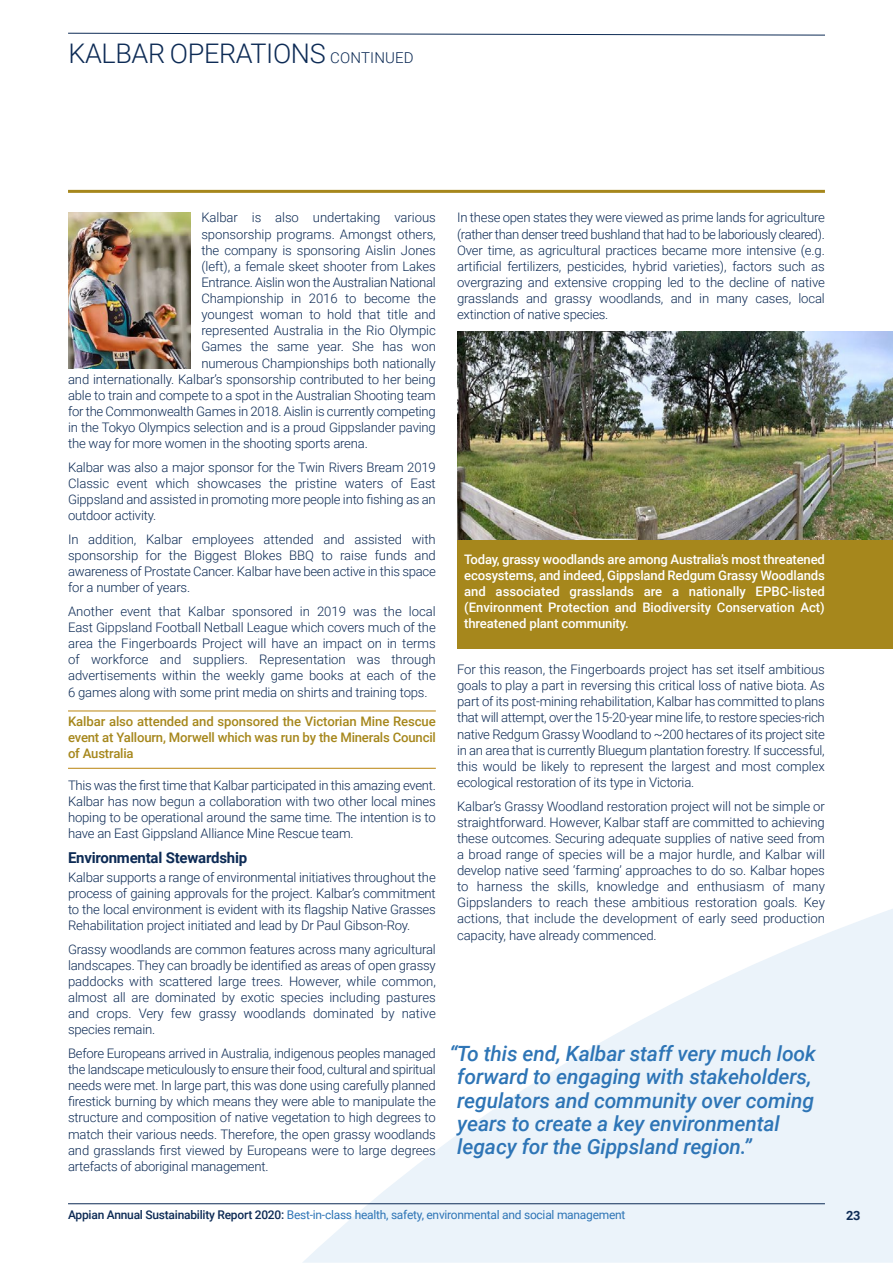
<style>
.page{position:relative;width:893px;height:1263px;background:#fff}
.page>*{position:absolute;margin:0;border:0;box-sizing:border-box;transform-origin:0 0}
.t1{font:300 27px "Roboto";letter-spacing:-.015em;color:#0d2b55}
.t2{font:italic 500 21px/23.2px "Roboto";letter-spacing:-.005em;color:#2e75b6}
.t3{font:700 15px "Roboto";letter-spacing:-.015em;color:#0d2b55}
.t4{font:300 13.2px/16.2px "Roboto";letter-spacing:-.015em;color:#0d2b55;text-align:justify}
.t5{font:500 13.2px/16.2px "Roboto";letter-spacing:-.01em;color:#fff;text-align:justify}
.t6{font:500 13.2px/16.2px "Roboto";letter-spacing:-.015em;color:#a6871c;text-align:justify}
.t7{font:700 12.75px "Roboto";color:#0d2b55}
.t8{font:12px "Roboto";letter-spacing:-.02em;color:#2e75b6}
.s1{font-size:15px}
.s2{font-weight:500;color:#0d2b55}
</style>
<div class="page">
<svg style="left:302px;top:909px;width:591px;height:354px;fill:#ebf3fa"></svg>
<hr style="left:68px;top:711px;width:368px;height:1px;background:#b9840f">
<hr style="left:68px;top:768px;width:368px;height:1px;background:#b9840f">
<svg style="left:68px;top:33px;width:757px;height:3px"></svg>
<hr style="left:68px;top:190px;width:757px;height:3px;background:#a6871c">
<hr style="left:68px;top:1203px;width:757px;height:1px;background:#0d2b55">
<img style="left:68px;top:213px;width:123px;height:155px">
<img style="left:457px;top:331px;width:436px;height:210px">
<div style="left:457px;top:541px;width:436px;height:108px;background:#a6871c"></div>
<p class="t1" style="left:69px;top:38px;width:347px">KALBAR OPERATIONS <span class="s1">CONTINUED</span></p>
<p class="t4" style="left:201px;top:210px;width:236px">Kalbar is also undertaking various</p>
<p class="t4" style="left:201px;top:226px;width:236px">sponsorship programs. Amongst others,</p>
<p class="t4" style="left:201px;top:242px;width:236px">the company is sponsoring Aislin Jones</p>
<p class="t4" style="left:201px;top:258px;width:236px">(left), a female skeet shooter from Lakes</p>
<p class="t4" style="left:201px;top:274px;width:236px">Entrance. Aislin won the Australian National</p>
<p class="t4" style="left:201px;top:290px;width:236px">Championship in 2016 to become the</p>
<p class="t4" style="left:201px;top:307px;width:236px">youngest woman to hold that title and</p>
<p class="t4" style="left:201px;top:323px;width:236px">represented Australia in the Rio Olympic</p>
<p class="t4" style="left:201px;top:339px;width:236px">Games the same year. She has won</p>
<p class="t4" style="left:201px;top:355px;width:236px">numerous Championships both nationally</p>
<p class="t4" style="left:68px;top:371px;width:369px">and internationally. Kalbar’s sponsorship contributed to her being</p>
<p class="t4" style="left:68px;top:387px;width:369px">able to train and compete to a spot in the Australian Shooting team</p>
<p class="t4" style="left:68px;top:403px;width:369px">for the Commonwealth Games in 2018. Aislin is currently competing</p>
<p class="t4" style="left:68px;top:419px;width:369px">in the Tokyo Olympics selection and is a proud Gippslander paving</p>
<p class="t4" style="left:68px;top:436px;width:301px">the way for more women in the shooting sports arena.</p>
<p class="t4" style="left:68px;top:459px;width:369px">Kalbar was also a major sponsor for the Twin Rivers Bream 2019<br>Classic event which showcases the pristine waters of East Gippsland and assisted in promoting more people into fishing as an outdoor activity.</p>
<p class="t4" style="left:68px;top:531px;width:369px">In addition, Kalbar employees attended and assisted with sponsorship for the Biggest Blokes BBQ to raise funds and awareness of Prostate Cancer. Kalbar have been active in this space for a number of years.</p>
<p class="t4" style="left:68px;top:603px;width:369px">Another event that Kalbar sponsored in 2019 was the local East Gippsland Football Netball League which covers much of the area the Fingerboards Project will have an impact on in terms of workforce and suppliers. Representation was through advertisements within the weekly game books at each of the 6 games along with some print media on shirts and training tops.</p>
<p class="t6" style="left:68px;top:713px;width:369px">Kalbar also attended and sponsored the Victorian Mine Rescue event at Yallourn, Morwell which was run by the Minerals Council of Australia</p>
<p class="t4" style="left:68px;top:777px;width:369px">This was the first time that Kalbar participated in this amazing event.<br>Kalbar has now begun a collaboration with two other local mines hoping to be operational around the same time. The intention is to have an East Gippsland Alliance Mine Rescue team.</p>
<p class="t3" style="left:68px;top:849px;width:181px">Environmental Stewardship</p>
<p class="t4" style="left:68px;top:869px;width:369px">Kalbar supports a range of environmental initiatives throughout the process of gaining approvals for the project. Kalbar’s commitment to the local environment is evident with its flagship Native Grasses Rehabilitation project initiated and lead by Dr Paul Gibson-Roy.</p>
<p class="t4" style="left:68px;top:941px;width:369px">Grassy woodlands are common features across many agricultural landscapes. They can broadly be identified as areas of open grassy paddocks with scattered large trees. However, while common, almost all are dominated by exotic species including pastures and crops. Very few grassy woodlands dominated by native species remain.</p>
<p class="t4" style="left:68px;top:1045px;width:369px">Before Europeans arrived in Australia, indigenous peoples managed the landscape meticulously to ensure their food, cultural and spiritual needs were met. In large part, this was done using carefully planned firestick burning by which means they were able to manipulate the structure and composition of native vegetation to high degrees to match their various needs. Therefore, the open grassy woodlands and grasslands first viewed by Europeans were to large degrees artefacts of aboriginal management.</p>
<p class="t4" style="left:457px;top:210px;width:369px">In these open states they were viewed as prime lands for agriculture (rather than denser treed bushland that had to be laboriously cleared).<br>Over time, as agricultural practices became more intensive (e.g. artificial fertilizers, pesticides, hybrid varieties), factors such as overgrazing and extensive cropping led to the decline of native grasslands and grassy woodlands, and in many cases, local extinction of native species.</p>
<p class="t5" style="left:464px;top:551px;width:362px">Today, grassy woodlands are among Australia’s most threatened ecosystems, and indeed, Gippsland Redgum Grassy Woodlands and associated grasslands are a nationally EPBC-listed (Environment Protection and Biodiversity Conservation Act) threatened plant community.</p>
<p class="t4" style="left:457px;top:661px;width:369px">For this reason, the Fingerboards project has set itself ambitious goals to play a part in reversing this critical loss of native biota. As part of its post-mining rehabilitation, Kalbar has committed to plans that will attempt, over the 15-20-year mine life, to restore species-rich native Redgum Grassy Woodland to ~200 hectares of its project site in an area that is currently Bluegum plantation forestry. If successful, this would be likely to represent the largest and most complex ecological restoration of its type in Victoria.</p>
<p class="t4" style="left:457px;top:798px;width:369px">Kalbar’s Grassy Woodland restoration project will not be simple or straightforward. However, Kalbar staff are committed to achieving these outcomes. Securing adequate supplies of native seed from a broad range of species will be a major hurdle, and Kalbar will develop native seed ‘farming’ approaches to do so. Kalbar hopes to harness the skills, knowledge and enthusiasm of many Gippslanders to reach these ambitious restoration goals. Key actions, that include the development of early seed production capacity, have already commenced.</p>
<p class="t2" style="left:457px;top:1042px;width:360px;text-indent:-8px">“To this end, Kalbar staff very much look forward to engaging with stakeholders, regulators and community over coming years to create a key environmental legacy for the Gippsland region.”</p>
<p class="t8" style="left:68px;top:1208px;width:559px"><span class="s2">Appian Annual Sustainability Report 2020:</span> Best-in-class health, safety, environmental and social management</p>
<p class="t7" style="left:846px;top:1208px;width:16px">23</p>
</div>
